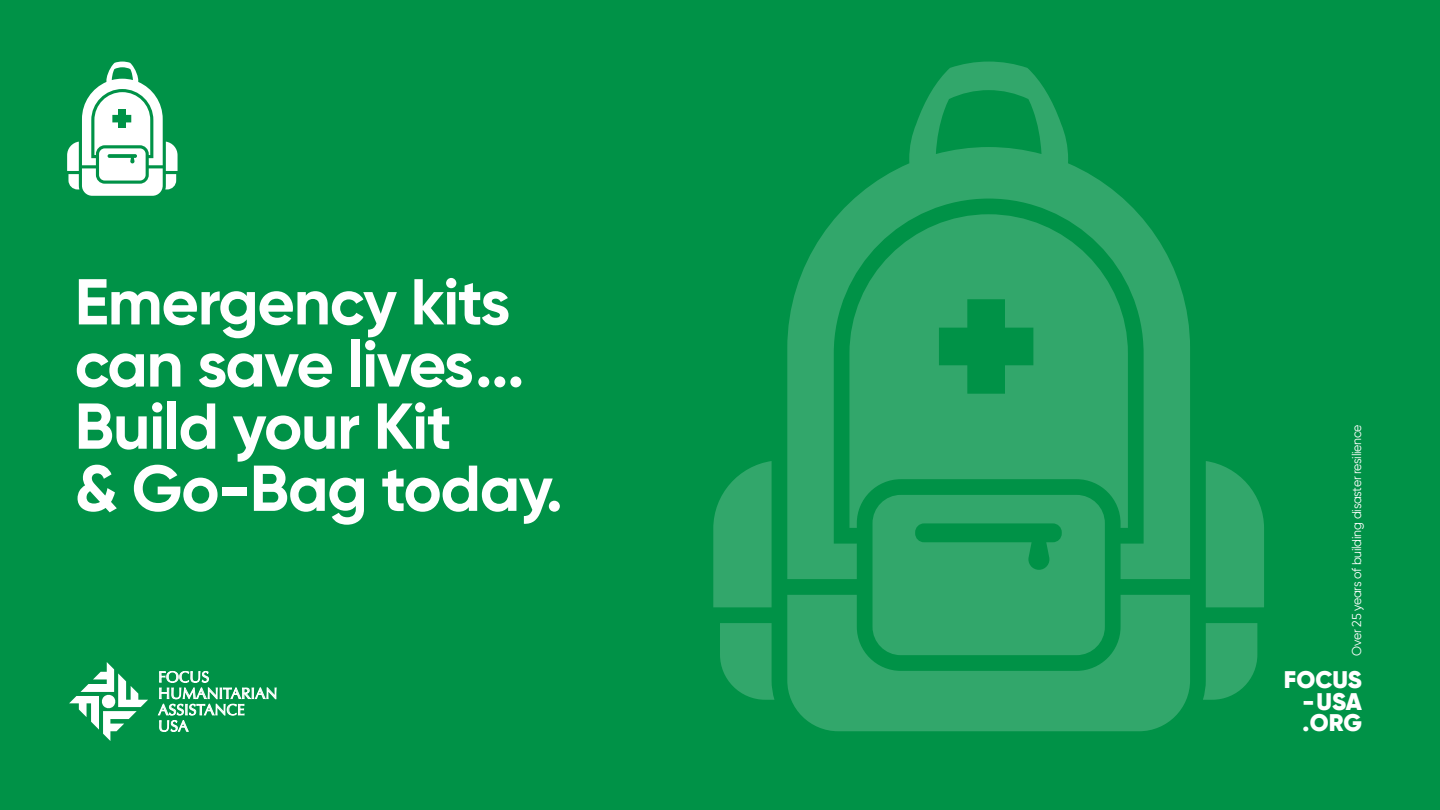
<style>
.page{position:relative;width:1440px;height:810px;background:#009247}
.page>*{position:absolute;margin:0;border:0;box-sizing:border-box;transform-origin:0 0}
.t1{font:700 64.62px/62.1px "Gilroy";letter-spacing:-.02em;color:#fff}
.t2{font:900 24px/21.4px "Gilroy";color:#fff;text-align:justify}
.t3{font:15.38px/16.4px "Optima";letter-spacing:.01em;color:#fff}
.t4{font:12.75px "Gilroy";letter-spacing:-.02em;color:#fff}
</style>
<div class="page">
<svg style="left:158px;top:671px;width:118px;height:61px"></svg>
<svg style="left:69px;top:662px;width:79px;height:79px"></svg>
<svg style="left:67px;top:62px;width:111px;height:134px"></svg>
<div style="left:118px;top:109px;width:8px;height:19px;background:#009247"></div>
<svg style="left:713px;top:62px;width:551px;height:669px;fill:#32a76b"></svg>
<p class="t1" style="left:75px;top:270px;width:490px">Emergency kits can save lives...<br>Build your Kit<br>&amp; Go-Bag today.</p>
<p class="t3" style="left:158px;top:669px;width:121px">FOCUS<br>HUMANITARIAN<br>ASSISTANCE<br>USA</p>
<p class="t4" style="left:1349px;top:656px;width:233px;rotate:-90deg">Over 25 years of building disaster resilience</p>
<p class="t2" style="left:1303px;top:669px;width:61px;text-indent:-19px">FOCUS -USA .ORG</p>
</div>
